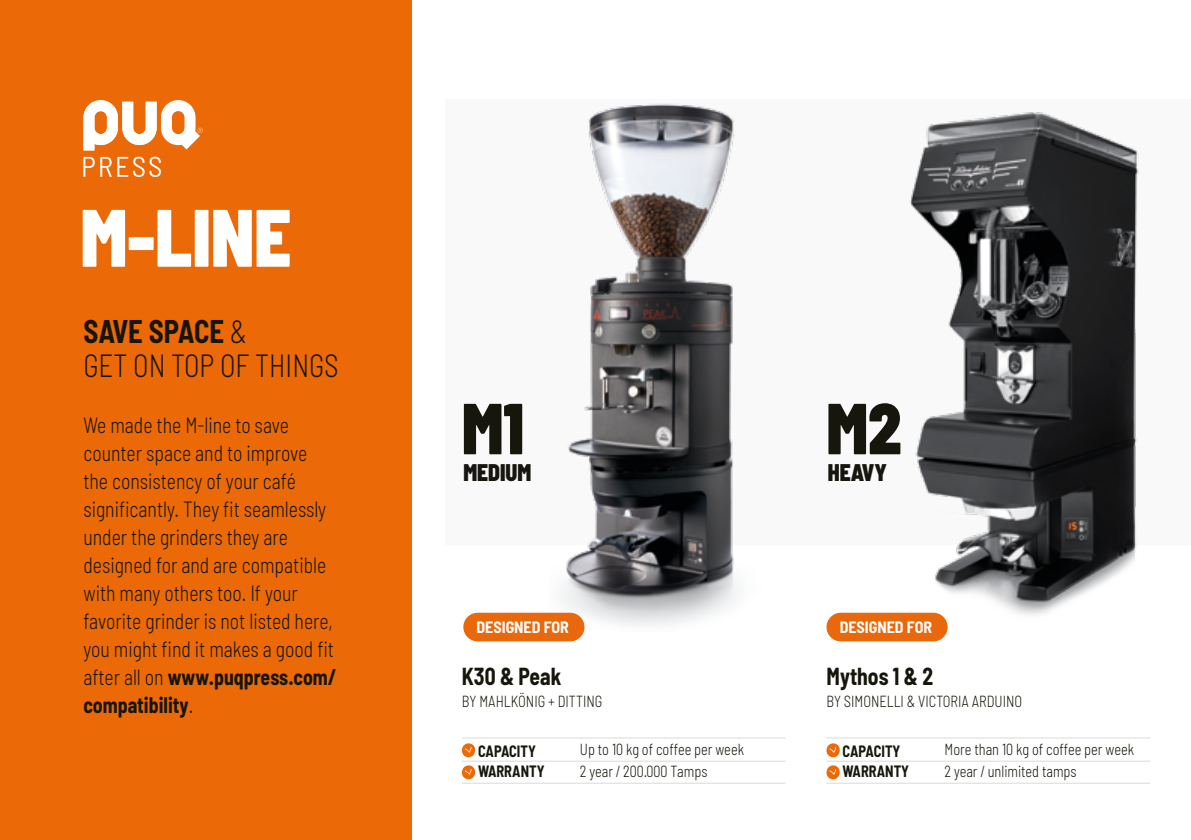
<style>
.page{position:relative;width:1191px;height:840px;background:#fff}
.page>*{position:absolute;margin:0;border:0;box-sizing:border-box;transform-origin:0 0}
.t1{font:900 semi-condensed 81.2px "Barlow";color:#fff;scale:.9 1}
.t2{font:900 semi-condensed 72px "Barlow";color:#16160c;scale:.9 1}
.t3{font:300 semi-condensed 32px/34px "Barlow";color:#16160c;scale:.9 1}
.t4{font:700 semi-condensed 24px "Barlow";color:#16160c;scale:.9 1}
.t5{font:900 semi-condensed 24px "Barlow";color:#16160c;scale:.9 1}
.t6{font:300 semi-condensed 22px/28px "Barlow";color:#16160c;scale:.9 1}
.t7{font:300 semi-condensed 16px "Barlow";color:#16160c;scale:.9 1}
.t8{font:700 semi-condensed 16px "Barlow";color:#16160c;scale:.9 1}
.t9{font:700 semi-condensed 16px "Barlow";color:#fff}
.s1{font-weight:700}
</style>
<div class="page">
<div style="left:445px;top:99px;width:746px;height:445px;background:#f9f9f9"></div>
<div style="left:0;top:0;width:411px;height:839px;background:#ec6907"></div>
<img style="left:563px;top:104px;width:176px;height:527px">
<img style="left:826px;top:112px;width:313px;height:525px">
<hr style="left:462px;top:737px;width:323px;height:1px;background:#dadada">
<hr style="left:462px;top:760px;width:323px;height:1px;background:#dadada">
<hr style="left:462px;top:782px;width:323px;height:1px;background:#dadada">
<svg style="left:462px;top:743px;width:13px;height:13px"></svg>
<svg style="left:462px;top:765px;width:13px;height:13px"></svg>
<hr style="left:826px;top:737px;width:324px;height:1px;background:#dadada">
<hr style="left:826px;top:760px;width:324px;height:1px;background:#dadada">
<hr style="left:826px;top:782px;width:324px;height:1px;background:#dadada">
<svg style="left:826px;top:743px;width:13px;height:13px"></svg>
<svg style="left:826px;top:765px;width:13px;height:13px"></svg>
<div style="left:463px;top:612px;width:121px;height:29px;background:#e8680b;border-radius:14px"></div>
<div style="left:826px;top:612px;width:121px;height:29px;background:#e8680b;border-radius:14px"></div>
<svg style="left:83px;top:100px;width:120px;height:50px"></svg>
<svg style="left:83px;top:157px;width:78px;height:20px"></svg>
<h1 class="t1" style="left:81px;top:187px;width:235px">M-LINE</h1>
<h3 class="t3" style="left:83px;top:313px;width:285px"><span class="s1">SAVE SPACE</span> &amp;<br>GET ON TOP OF THINGS</h3>
<p class="t6" style="left:83px;top:410px;width:282px">We made the M-line to save counter space and to improve the consistency of your café significantly. They fit seamlessly under the grinders they are designed for and are compatible with many others too. If your favorite grinder is not listed here, you might find it makes a good fit after all on <span class="s1">www.puqpress.com/ compatibility</span>.</p>
<h2 class="t2" style="left:462px;top:383px;width:70px">M1</h2>
<p class="t5" style="left:463px;top:457px;width:77px">MEDIUM</p>
<h2 class="t2" style="left:826px;top:383px;width:85px">M2</h2>
<p class="t5" style="left:828px;top:457px;width:67px">HEAVY</p>
<p class="t9" style="left:476px;top:617px;width:94px">DESIGNED FOR</p>
<p class="t9" style="left:839px;top:617px;width:94px">DESIGNED FOR</p>
<p class="t4" style="left:462px;top:661px;width:112px">K30 &amp; Peak</p>
<p class="t7" style="left:462px;top:691px;width:157px">BY MAHLKÖNIG + DITTING</p>
<p class="t8" style="left:478px;top:741px;width:66px">CAPACITY</p>
<p class="t7" style="left:580px;top:739px;width:184px">Up to 10 kg of coffee per week</p>
<p class="t8" style="left:478px;top:761px;width:75px">WARRANTY</p>
<p class="t7" style="left:580px;top:761px;width:143px">2 year / 200.000 Tamps</p>
<p class="t4" style="left:826px;top:661px;width:120px">Mythos 1 &amp; 2</p>
<p class="t7" style="left:826px;top:691px;width:219px">BY SIMONELLI &amp; VICTORIA ARDUINO</p>
<p class="t8" style="left:842px;top:741px;width:66px">CAPACITY</p>
<p class="t7" style="left:944px;top:739px;width:212px">More than 10 kg of coffee per week</p>
<p class="t8" style="left:842px;top:761px;width:75px">WARRANTY</p>
<p class="t7" style="left:944px;top:761px;width:148px">2 year / unlimited tamps</p>
</div>
